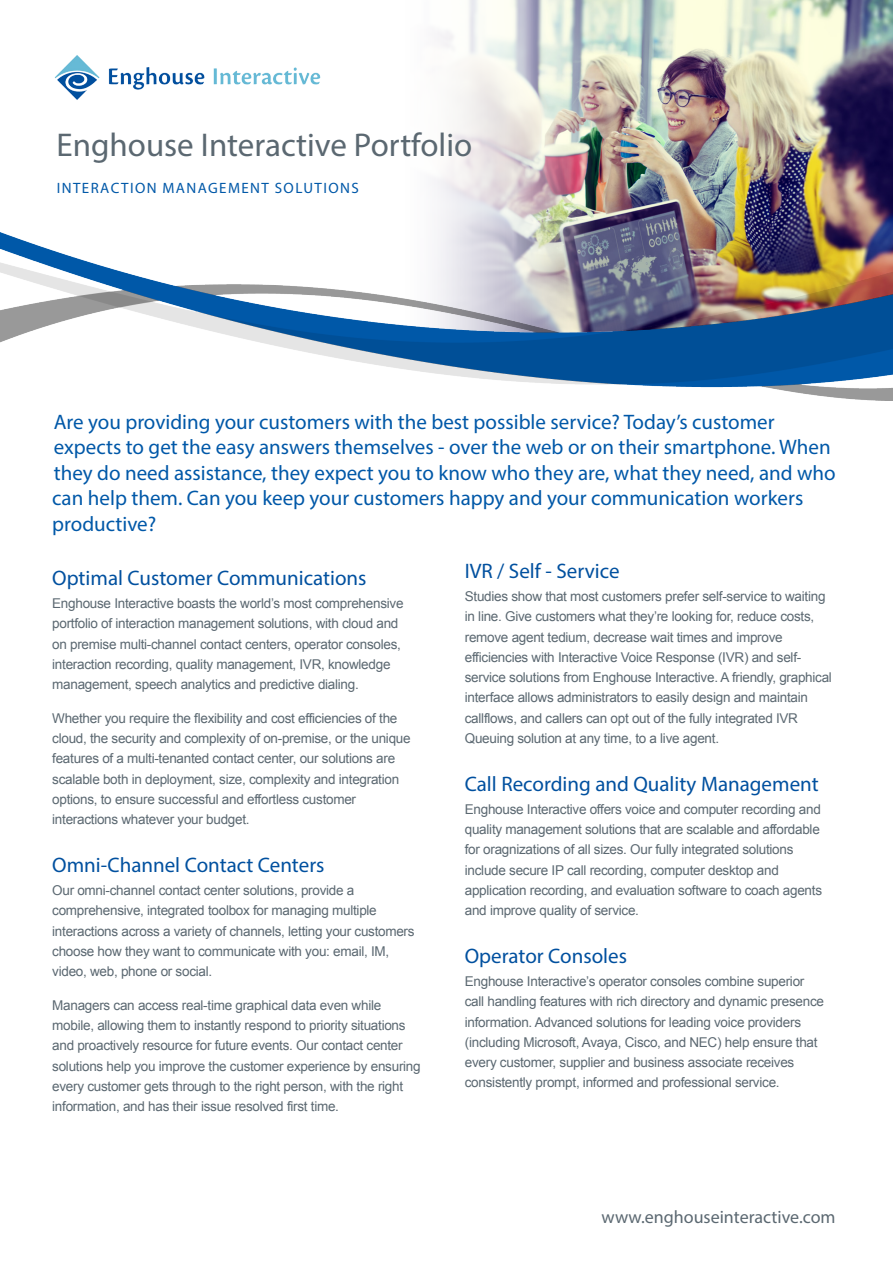
<style>
.page{position:relative;width:893px;height:1263px;background:#fff}
.page>*{position:absolute;margin:0;border:0;box-sizing:border-box;transform-origin:0 0}
.Main_Heading_-QMS__E{font:33px "Myriad Pro";color:#5b6871}
.Intro_Paragraph_BLUE{font:21px/25.5px "Myriad Pro";color:#0058a8}
.Body__Subhead{font:21px "Myriad Pro";color:#01509f}
.t1{font:18px "Myriad Pro";color:#5b6871}
.Main_Sub-heading_BLU{font:15px "Myriad Pro";letter-spacing:.095em;color:#0058a8}
.Body_Copy{font:13.5px/20.2px "Arial";letter-spacing:-.02em;color:#5b6871}
</style>
<div class="page">
<img style="left:434px;top:0;width:459px;height:227px">
<img style="left:0;top:227px;width:893px;height:173px">
<img style="left:54px;top:55px;width:266px;height:45px">
<p class="Main_Heading_-QMS__E" style="left:57px;top:124px;width:417px">Enghouse Interactive Portfolio</p>
<p class="Main_Sub-heading_BLU" style="left:57px;top:179px;width:304px">INTERACTION MANAGEMENT SOLUTIONS</p>
<p class="Intro_Paragraph_BLUE" style="left:52px;top:408px;width:785px">Are you providing your customers with the best possible service? Today’s customer expects to get the easy answers themselves - over the web or on their smartphone. When they do need assistance, they expect you to know who they are, what they need, and who can help them. Can you keep your customers happy and your communication workers productive?</p>
<p class="Body__Subhead" style="left:52px;top:565px;width:316px">Optimal Customer Communications</p>
<p class="Body_Copy" style="left:52px;top:593px;width:353px">Enghouse Interactive boasts the world’s most comprehensive portfolio of interaction management solutions, with cloud and on premise multi-channel contact centers, operator consoles, interaction recording, quality management, IVR, knowledge management, speech analytics and predictive dialing.</p>
<p class="Body_Copy" style="left:52px;top:708px;width:360px">Whether you require the flexibility and cost efficiencies of the cloud, the security and complexity of on-premise, or the unique features of a multi-tenanted contact center, our solutions are scalable both in deployment, size, complexity and integration options, to ensure successful and effortless customer interactions whatever your budget.</p>
<p class="Body__Subhead" style="left:52px;top:852px;width:274px">Omni-Channel Contact Centers</p>
<p class="Body_Copy" style="left:52px;top:880px;width:364px">Our omni-channel contact center solutions, provide a comprehensive, integrated toolbox for managing multiple interactions across a variety of channels, letting your customers choose how they want to communicate with you: email, IM, video, web, phone or social.</p>
<p class="Body_Copy" style="left:52px;top:995px;width:370px">Managers can access real-time graphical data even while mobile, allowing them to instantly respond to priority situations and proactively resource for future events. Our contact center solutions help you improve the customer experience by ensuring every customer gets through to the right person, with the right information, and has their issue resolved first time.</p>
<p class="Body__Subhead" style="left:465px;top:558px;width:156px">IVR / Self - Service</p>
<p class="Body_Copy" style="left:465px;top:586px;width:369px">Studies show that most customers prefer self-service to waiting in line. Give customers what they’re looking for, reduce costs, remove agent tedium, decrease wait times and improve efficiencies with Interactive Voice Response (IVR) and self&shy;service solutions from Enghouse Interactive. A friendly, graphical interface allows administrators to easily design and maintain callflows, and callers can opt out of the fully integrated IVR Queuing solution at any time, to a live agent.</p>
<p class="Body__Subhead" style="left:465px;top:771px;width:355px">Call Recording and Quality Management</p>
<p class="Body_Copy" style="left:465px;top:799px;width:359px">Enghouse Interactive offers voice and computer recording and quality management solutions that are scalable and affordable for oragnizations of all sizes. Our fully integrated solutions include secure IP call recording, computer desktop and application recording, and evaluation software to coach agents and improve quality of service.</p>
<p class="Body__Subhead" style="left:465px;top:943px;width:164px">Operator Consoles</p>
<p class="Body_Copy" style="left:465px;top:971px;width:361px">Enghouse Interactive’s operator consoles combine superior call handling features with rich directory and dynamic presence information. Advanced solutions for leading voice providers (including Microsoft, Avaya, Cisco, and NEC) help ensure that every customer, supplier and business associate receives consistently prompt, informed and professional service.</p>
<h3 class="t1" style="left:602px;top:1206px;width:235px">www.enghouseinteractive.com</h3>
</div>
